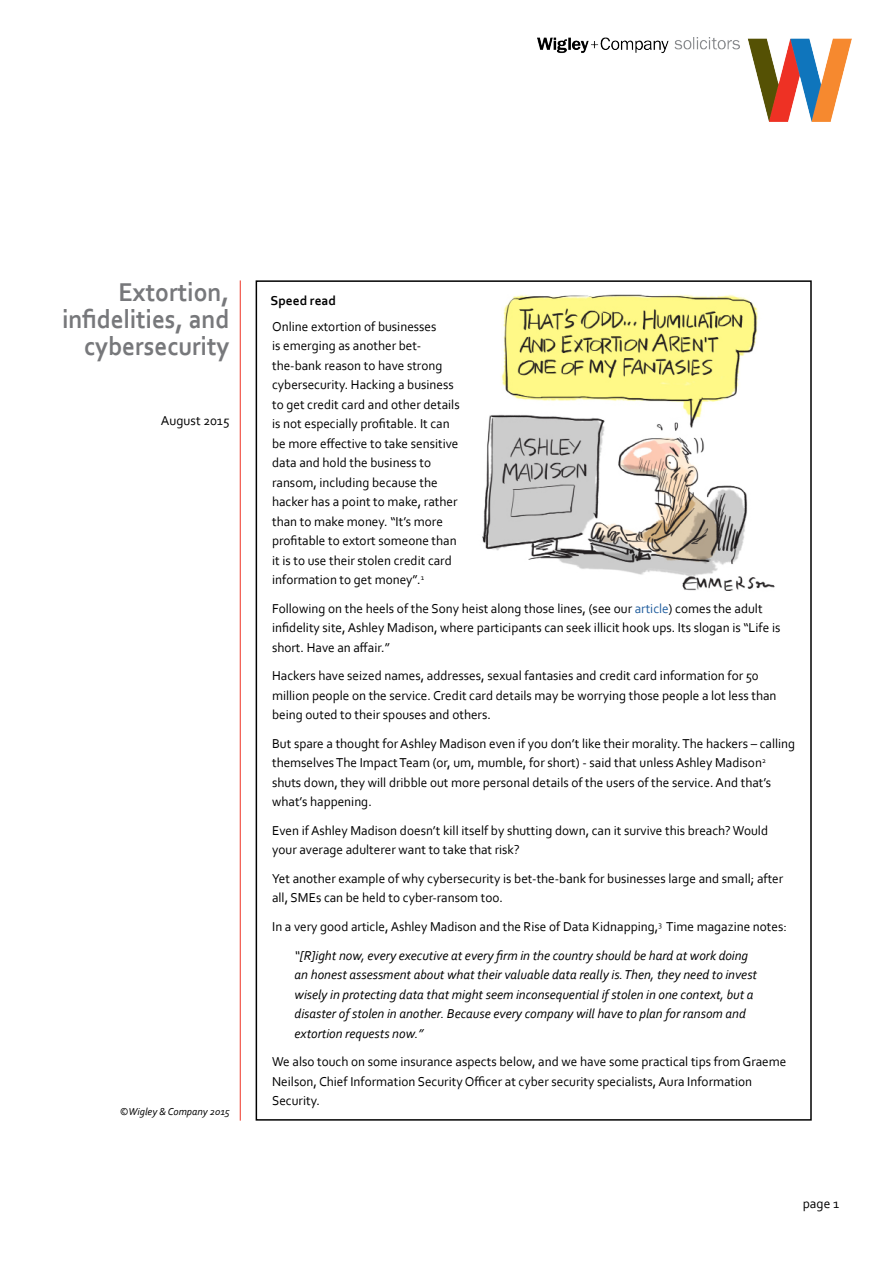
<style>
.page{position:relative;width:893px;height:1263px;background:#fff}
.page>*{position:absolute;margin:0;border:0;box-sizing:border-box;transform-origin:0 0}
.t1{font:700 27px/27px "Corbel";color:#77787b;text-align:right;scale:.93 1}
.t2{font:13.5px/19.5px "Corbel";color:#000}
.t3{font:italic 13.5px/19.5px "Corbel";color:#000}
.t4{font:700 13.5px "Corbel";color:#000}
.t5{font:italic 10.5px "Corbel";color:#000}
.s1{color:#215e9e}
.s2{font-style:italic}
</style>
<div class="page">
<hr style="left:240px;top:280px;width:1px;height:841px;background:#ee3425">
<img style="left:538px;top:37px;width:313px;height:85px">
<img style="left:482px;top:294px;width:293px;height:297px">
<h1 class="t1" style="left:62px;top:277px;width:181px">Extortion, infidelities, and cybersecurity</h1>
<p class="t2" style="left:161px;top:410px;width:70px">August 2015</p>
<p class="t5" style="left:120px;top:1105px;width:112px">©Wigley &amp; Company 2015</p>
<p class="t4" style="left:271px;top:293px;width:67px">Speed read</p>
<p class="t2" style="left:272px;top:316px;width:189px">Online extortion of businesses<br>is emerging as another bet&shy;the-bank reason to have strong cybersecurity. Hacking a business to get credit card and other details is not especially profitable. It can be more effective to take sensitive data and hold the business to ransom, including because the hacker has a point to make, rather than to make money. “It’s more profitable to extort someone than it is to use their stolen credit card information to get money”.<sup>1</sup></p>
<p class="t2" style="left:272px;top:598px;width:510px">Following on the heels of the Sony heist along those lines, (see our <span class="s1">article</span>) comes the adult infidelity site, Ashley Madison, where participants can seek illicit hook ups. Its slogan is “Life is short. Have an affair.”</p>
<p class="t2" style="left:272px;top:666px;width:506px">Hackers have seized names, addresses, sexual fantasies and credit card information for 50 million people on the service. Credit card details may be worrying those people a lot less than being outed to their spouses and others.</p>
<p class="t2" style="left:272px;top:733px;width:525px">But spare a thought for Ashley Madison even if you don’t like their morality. The hackers – calling themselves The Impact Team (or, um, mumble, for short) - said that unless Ashley Madison<sup>2 </sup>shuts down, they will dribble out more personal details of the users of the service. And that’s what’s happening.</p>
<p class="t2" style="left:272px;top:820px;width:497px">Even if Ashley Madison doesn’t kill itself by shutting down, can it survive this breach? Would your average adulterer want to take that risk?</p>
<p class="t2" style="left:272px;top:868px;width:513px">Yet another example of why cybersecurity is bet-the-bank for businesses large and small; after all, SMEs can be held to cyber-ransom too.</p>
<p class="t2" style="left:295px;top:912px;width:494px;line-height:28.5px;text-indent:-23px">In a very good article, Ashley Madison and the Rise of Data Kidnapping,<sup>3</sup> Time magazine notes: <span class="s2">“[R]ight now, every executive at every firm in the country should be hard at work doing</span></p>
<p class="t3" style="left:295px;top:964px;width:464px">an honest assessment about what their valuable data really is. Then, they need to invest wisely in protecting data that might seem inconsequential if stolen in one context, but a disaster of stolen in another. Because every company will have to plan for ransom and extortion requests now.”</p>
<p class="t2" style="left:272px;top:1051px;width:516px">We also touch on some insurance aspects below, and we have some practical tips from Graeme<br>Neilson, Chief Information Security Officer at cyber security specialists, Aura Information<br>Security.</p>
<p class="t2" style="left:803px;top:1193px;width:38px">page 1</p>
</div>
